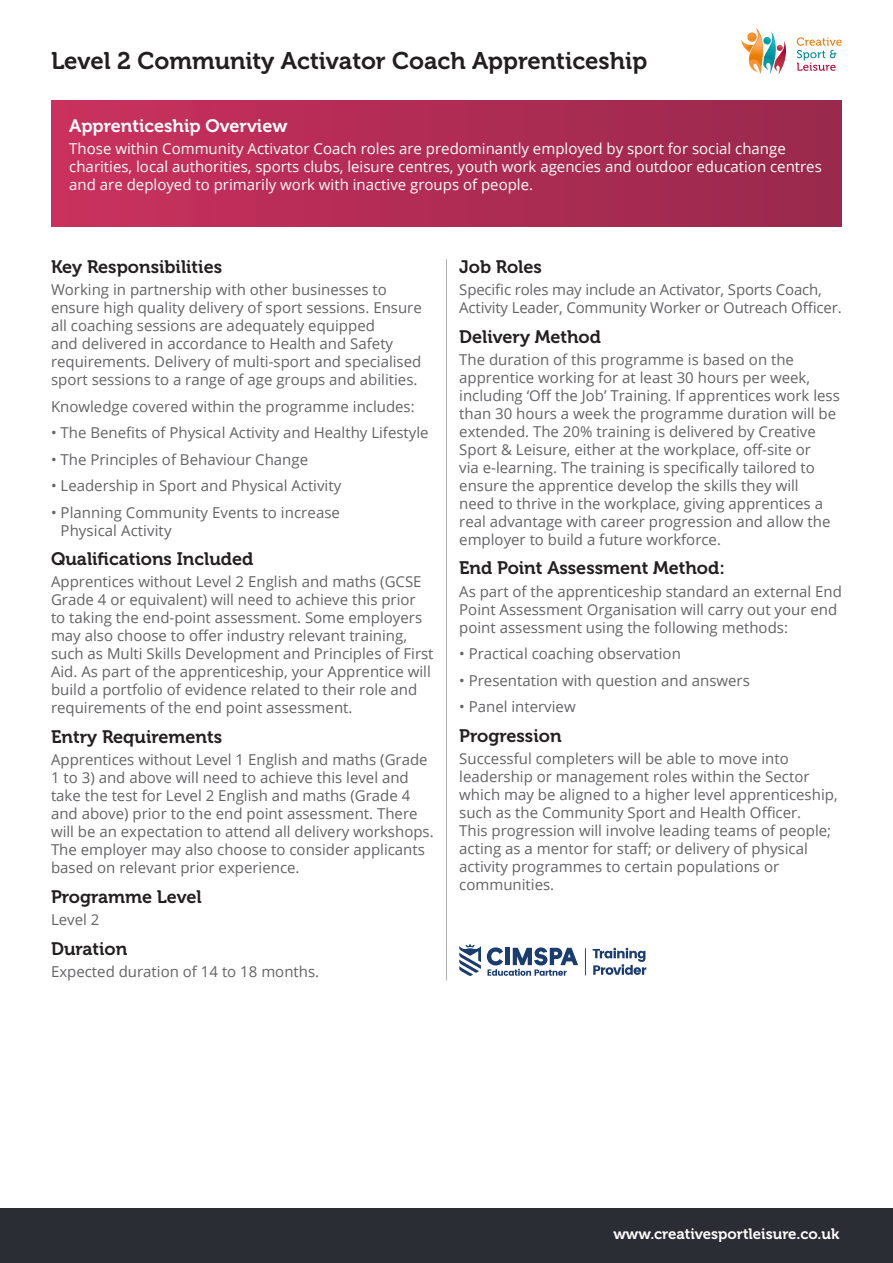
<style>
.page{position:relative;width:893px;height:1263px;background:#fff}
.page>*{position:absolute;margin:0;border:0;box-sizing:border-box;transform-origin:0 0}
.Pahe_Heading{font:24px "Museo 700";color:#231f20}
.SubHead{font:18px "Museo 700";color:#231f20}
.Sub_Head_White{font:18px "Museo 700";color:#fff}
.Body{font:15px/18px "Open Sans";color:#636366}
.Overview_White{font:15px/18px "Open Sans";color:#fff}
.t1{font:15px "Museo 700";color:#fff}
</style>
<div class="page">
<div style="left:51px;top:100px;width:791px;height:126px;background:linear-gradient(to right,#ca305e,#98294c)"></div>
<hr style="left:446px;top:259px;width:1px;height:721px;background:#b0afaf">
<svg style="left:459px;top:944px;width:22px;height:32px"></svg>
<svg style="left:487px;top:947px;width:91px;height:29px"></svg>
<svg style="left:593px;top:948px;width:53px;height:27px"></svg>
<svg style="left:585px;top:948px;width:1px;height:27px"></svg>
<div style="left:0;top:1208px;width:893px;height:55px;background:#2b2d34"></div>
<svg style="left:797px;top:37px;width:45px;height:34px"></svg>
<svg style="left:741px;top:28px;width:45px;height:46px"></svg>
<p class="Pahe_Heading" style="left:51px;top:47px;width:598px">Level 2 Community Activator Coach Apprenticeship</p>
<p class="Sub_Head_White" style="left:69px;top:116px;width:220px">Apprenticeship Overview</p>
<p class="Overview_White" style="left:69px;top:139px;width:754px">Those within Community Activator Coach roles are predominantly employed by sport for social change charities, local authorities, sports clubs, leisure centres, youth work agencies and outdoor education centres and are deployed to primarily work with inactive groups of people.</p>
<p class="SubHead" style="left:51px;top:257px;width:173px">Key Responsibilities</p>
<p class="Body" style="left:51px;top:280px;width:372px">Working in partnership with other businesses to ensure high quality delivery of sport sessions. Ensure all coaching sessions are adequately equipped<br>and delivered in accordance to Health and Safety requirements. Delivery of multi-sport and specialised sport sessions to a range of age groups and abilities.</p>
<p class="Body" style="left:51px;top:397px;width:365px">Knowledge covered within the programme includes:</p>
<p class="Body" style="left:51px;top:423px;width:379px">• The Benefits of Physical Activity and Healthy Lifestyle</p>
<p class="Body" style="left:51px;top:450px;width:259px">• The Principles of Behaviour Change</p>
<p class="Body" style="left:51px;top:476px;width:292px">• Leadership in Sport and Physical Activity</p>
<p class="Body" style="left:61px;top:503px;width:281px;text-indent:-10px">• Planning Community Events to increase<br>Physical Activity</p>
<p class="SubHead" style="left:51px;top:549px;width:204px">Qualifications Included</p>
<p class="Body" style="left:51px;top:573px;width:384px">Apprentices without Level 2 English and maths (GCSE Grade 4 or equivalent) will need to achieve this prior to taking the end-point assessment. Some employers may also choose to offer industry relevant training, such as Multi Skills Development and Principles of First Aid. As part of the apprenticeship, your Apprentice will build a portfolio of evidence related to their role and requirements of the end point assessment.</p>
<p class="SubHead" style="left:51px;top:727px;width:173px">Entry Requirements</p>
<p class="Body" style="left:51px;top:750px;width:384px">Apprentices without Level 1 English and maths (Grade 1 to 3) and above will need to achieve this level and take the test for Level 2 English and maths (Grade 4 and above) prior to the end point assessment. There will be an expectation to attend all delivery workshops.<br>The employer may also choose to consider applicants based on relevant prior experience.</p>
<p class="SubHead" style="left:51px;top:886px;width:152px">Programme Level</p>
<p class="Body" style="left:51px;top:910px;width:50px">Level 2</p>
<p class="SubHead" style="left:51px;top:938px;width:78px">Duration</p>
<p class="Body" style="left:51px;top:962px;width:270px">Expected duration of 14 to 18 months.</p>
<p class="SubHead" style="left:459px;top:257px;width:84px">Job Roles</p>
<p class="Body" style="left:459px;top:280px;width:384px">Specific roles may include an Activator, Sports Coach,<br>Activity Leader, Community Worker or Outreach Officer.</p>
<p class="SubHead" style="left:459px;top:326px;width:143px">Delivery Method</p>
<p class="Body" style="left:459px;top:350px;width:382px">The duration of this programme is based on the apprentice working for at least 30 hours per week, including ‘Off the Job’ Training. If apprentices work less than 30 hours a week the programme duration will be extended. The 20% training is delivered by Creative Sport &amp; Leisure, either at the workplace, off-site or<br>via e-learning. The training is specifically tailored to ensure the apprentice develop the skills they will<br>need to thrive in the workplace, giving apprentices a real advantage with career progression and allow the employer to build a future workforce.</p>
<p class="SubHead" style="left:459px;top:558px;width:267px">End Point Assessment Method:</p>
<p class="Body" style="left:459px;top:582px;width:384px">As part of the apprenticeship standard an external End<br>Point Assessment Organisation will carry out your end point assessment using the following methods:</p>
<p class="Body" style="left:459px;top:644px;width:223px">• Practical coaching observation</p>
<p class="Body" style="left:459px;top:671px;width:292px">• Presentation with question and answers</p>
<p class="Body" style="left:459px;top:697px;width:118px">• Panel interview</p>
<p class="SubHead" style="left:459px;top:725px;width:104px">Progression</p>
<p class="Body" style="left:459px;top:749px;width:380px">Successful completers will be able to move into leadership or management roles within the Sector which may be aligned to a higher level apprenticeship, such as the Community Sport and Health Officer.<br>This progression will involve leading teams of people; acting as a mentor for staff; or delivery of physical activity programmes to certain populations or communities.</p>
<p class="t1" style="left:613px;top:1226px;width:228px">www.creativesportleisure.co.uk</p>
</div>
